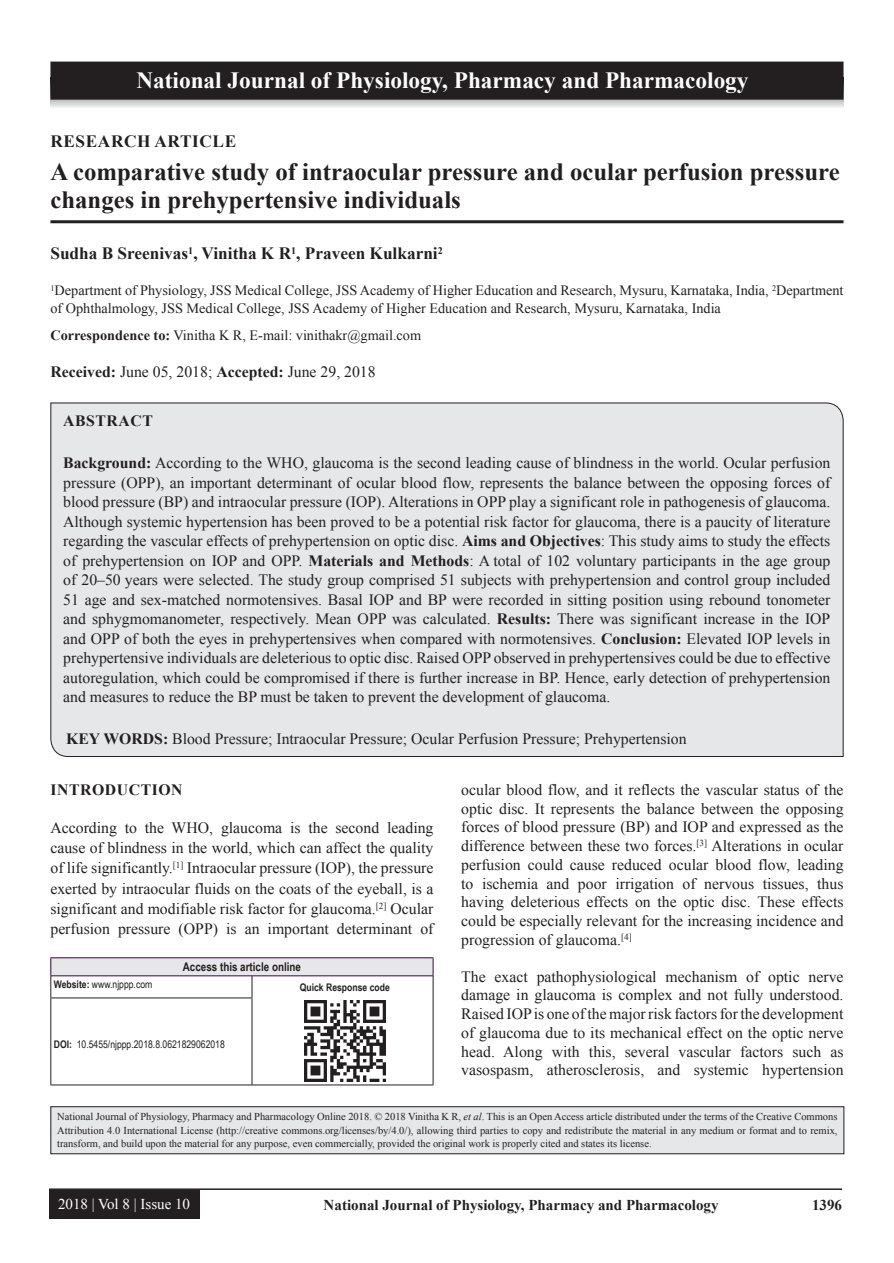
<style>
.page{position:relative;width:894px;height:1263px;background:#fff}
.page>*{position:absolute;margin:0;border:0;box-sizing:border-box;transform-origin:0 0}
.AT{font:700 24.75px/28.5px "Times New Roman";color:#231f20}
.JN_1{font:700 23.25px "Times New Roman";color:#fff}
.AU{font:700 17.25px "Times New Roman";color:#231f20}
.AH{font:700 17.25px "Times New Roman";letter-spacing:.035em;color:#231f20}
.ABS{font:15.75px/19.5px "Times New Roman";color:#231f20;text-align:justify}
.TX{font:15.75px/18.8px "Times New Roman";color:#231f20;text-align:justify}
.KWD{font:15.75px "Times New Roman";color:#231f20}
.ABSH{font:700 15.75px "Times New Roman";letter-spacing:.035em;color:#231f20}
.RF{font:700 15px "Times New Roman";color:#231f20}
.RF_VOL{font:15px "Times New Roman";color:#fff}
.AFF{font:14.25px/18px "Times New Roman";color:#231f20}
.ADD{font:14.25px "Times New Roman";color:#231f20}
.AAO{font:700 12px "Arial Narrow";color:#231f20}
.JN_TX{font:10.5px/13.5px "Times New Roman";color:#231f20;text-align:justify}
.Web{font:10.5px "Arial Narrow";color:#231f20}
.QR{font:700 10.5px "Arial Narrow";color:#231f20}
.s1{font-weight:700}
.s2{font-style:italic}
</style>
<div class="page">
<hr style="left:49px;top:1188px;width:792px;height:1px;background:#231f20">
<div style="left:49px;top:1189px;width:150px;height:29px;background:#231f20"></div>
<hr style="left:50px;top:220px;width:793px;height:3px;background:#231f20">
<div style="left:50px;top:402px;width:793px;height:355px;background:#e6e7e9"></div>
<div style="left:51px;top:957px;width:382px;height:18px;background:#e6e7e9"></div>
<hr style="left:51px;top:975px;width:201px;height:1px;background:#3e083e">
<hr style="left:252px;top:975px;width:181px;height:1px;background:#3e083e">
<svg style="left:50px;top:958px;width:2px;height:39px"></svg>
<svg style="left:251px;top:976px;width:1px;height:21px"></svg>
<hr style="left:50px;top:997px;width:202px;height:1px;background:#231f20">
<hr style="left:50px;top:998px;width:1px;height:86px;background:#231f20">
<hr style="left:251px;top:998px;width:1px;height:86px;background:#231f20">
<hr style="left:50px;top:1084px;width:202px;height:1px;background:#231f20">
<svg style="left:432px;top:958px;width:1px;height:40px"></svg>
<hr style="left:432px;top:998px;width:1px;height:86px;background:#231f20">
<hr style="left:252px;top:1084px;width:181px;height:1px;background:#231f20">
<hr style="left:51px;top:957px;width:201px;height:1px;background:#3e083e">
<hr style="left:252px;top:957px;width:181px;height:1px;background:#3e083e">
<img style="left:304px;top:1000px;width:81px;height:81px">
<div style="left:51px;top:1106px;width:792px;height:47px;background:#e6e7e9"></div>
<div style="left:50px;top:1106px;width:794px;height:48px;border:1px solid #231f20"></div>
<svg style="left:51px;top:100px;width:792px;height:8px;background:#d9dadc"></svg>
<div style="left:51px;top:62px;width:791px;height:37px;background:#231f20"></div>
<div style="left:50px;top:62px;width:793px;height:38px;border:2px solid #231f20"></div>
<p class="JN_1" style="left:136px;top:64px;width:613px">National Journal of Physiology, Pharmacy and Pharmacology</p>
<p class="AH" style="left:50px;top:128px;width:187px">RESEARCH ARTICLE</p>
<p class="AT" style="left:50px;top:156px;width:790px">A comparative study of intraocular pressure and ocular perfusion pressure changes in prehypertensive individuals</p>
<p class="AU" style="left:50px;top:241px;width:393px">Sudha B Sreenivas<sup>1</sup>, Vinitha K R<sup>1</sup>, Praveen Kulkarni<sup>2</sup></p>
<p class="AFF" style="left:50px;top:281px;width:794px"><sup>1</sup>Department of Physiology, JSS Medical College, JSS Academy of Higher Education and Research, Mysuru, Karnataka, India, <sup>2</sup>Department of Ophthalmology, JSS Medical College, JSS Academy of Higher Education and Research, Mysuru, Karnataka, India</p>
<p class="ADD" style="left:50px;top:325px;width:372px"><span class="s1">Correspondence to:</span> Vinitha K R, E-mail: vinithakr@gmail.com</p>
<p class="TX" style="left:50px;top:362px;width:326px"><span class="s1">Received:</span> June 05, 2018; <span class="s1">Accepted:</span> June 29, 2018</p>
<p class="ABSH" style="left:63px;top:409px;width:91px">ABSTRACT</p>
<p class="ABS" style="left:63px;top:452px;width:768px"><span class="s1">Background:</span> According to the WHO, glaucoma is the second leading cause of blindness in the world. Ocular perfusion pressure (OPP), an important determinant of ocular blood flow, represents the balance between the opposing forces of blood pressure (BP) and intraocular pressure (IOP). Alterations in OPP play a significant role in pathogenesis of glaucoma.<br>Although systemic hypertension has been proved to be a potential risk factor for glaucoma, there is a paucity of literature regarding the vascular effects of prehypertension on optic disc. <span class="s1">Aims and Objectives</span>: This study aims to study the effects of prehypertension on IOP and OPP. <span class="s1">Materials and Methods</span>: A total of 102 voluntary participants in the age group of 20–50 years were selected. The study group comprised 51 subjects with prehypertension and control group included 51 age and sex-matched normotensives. Basal IOP and BP were recorded in sitting position using rebound tonometer and sphygmomanometer, respectively. Mean OPP was calculated. <span class="s1">Results:</span> There was significant increase in the IOP and OPP of both the eyes in prehypertensives when compared with normotensives. <span class="s1">Conclusion:</span> Elevated IOP levels in prehypertensive individuals are deleterious to optic disc. Raised OPP observed in prehypertensives could be due to effective autoregulation, which could be compromised if there is further increase in BP. Hence, early detection of prehypertension and measures to reduce the BP must be taken to prevent the development of glaucoma.</p>
<p class="KWD" style="left:66px;top:727px;width:621px"><span class="s1">KEY WORDS:</span> Blood Pressure; Intraocular Pressure; Ocular Perfusion Pressure; Prehypertension</p>
<h1 class="ABSH" style="left:50px;top:778px;width:134px">INTRODUCTION</h1>
<p class="TX" style="left:50px;top:817px;width:384px;line-height:20.2px">According to the WHO, glaucoma is the second leading cause of blindness in the world, which can affect the quality of life significantly.<sup>[1]</sup> Intraocular pressure (IOP), the pressure exerted by intraocular fluids on the coats of the eyeball, is a significant and modifiable risk factor for glaucoma.<sup>[2]</sup> Ocular perfusion pressure (OPP) is an important determinant of</p>
<p class="AAO" style="left:183px;top:958px;width:120px">Access this article online</p>
<p class="Web" style="left:54px;top:976px;width:100px"><span class="s1">Website:</span> www.njppp.com</p>
<p class="QR" style="left:300px;top:979px;width:91px">Quick Response code</p>
<p class="TX" style="left:461px;top:779px;width:383px">ocular blood flow, and it reflects the vascular status of the optic disc. It represents the balance between the opposing forces of blood pressure (BP) and IOP and expressed as the difference between these two forces.<sup>[3]</sup> Alterations in ocular perfusion could cause reduced ocular blood flow, leading to ischemia and poor irrigation of nervous tissues, thus having deleterious effects on the optic disc. These effects could be especially relevant for the increasing incidence and progression of glaucoma.<sup>[4]</sup></p>
<p class="TX" style="left:461px;top:966px;width:383px">The exact pathophysiological mechanism of optic nerve damage in glaucoma is complex and not fully understood.<br>Raised IOP is one of the major risk factors for the development of glaucoma due to its mechanical effect on the optic nerve head. Along with this, several vascular factors such as vasospasm, atherosclerosis, and systemic hypertension</p>
<p class="Web" style="left:54px;top:1037px;width:172px"><span class="s1">DOI:</span> 10.5455/njppp.2018.8.0621829062018</p>
<p class="JN_TX" style="left:57px;top:1109px;width:781px">National Journal of Physiology, Pharmacy and Pharmacology Online 2018. © 2018 Vinitha K R, <span class="s2">et al</span>. This is an Open Access article distributed under the terms of the Creative Commons Attribution 4.0 International License (http://creative commons.org/licenses/by/4.0/), allowing third parties to copy and redistribute the material in any medium or format and to remix, transform, and build upon the material for any purpose, even commercially, provided the original work is properly cited and states its license.</p>
<p class="RF_VOL" style="left:58px;top:1193px;width:134px">2018 | Vol 8 | Issue 10</p>
<p class="RF" style="left:323px;top:1194px;width:396px">National Journal of Physiology, Pharmacy and Pharmacology</p>
<p class="RF" style="left:811px;top:1194px;width:31px">1396</p>
</div>
